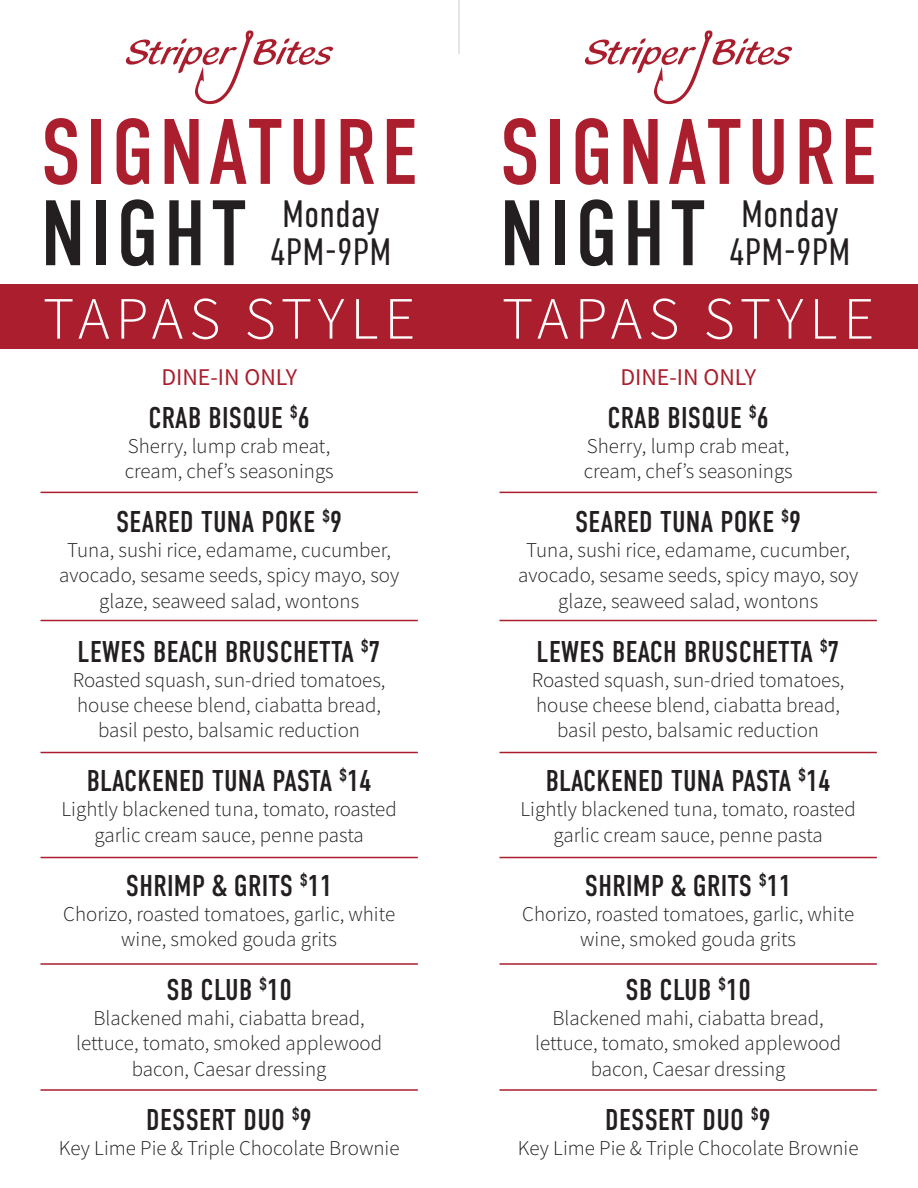
<style>
.page{position:relative;width:918px;height:1188px;background:#fff}
.page>*{position:absolute;margin:0;border:0;box-sizing:border-box;transform-origin:0 0}
.t1{font:92.7px "DIN Condensed";letter-spacing:.05em;color:#aa1e2d}
.t2{font:92.7px "DIN Condensed";letter-spacing:.055em;color:#231f20}
.t3{font:60px "Source Sans Variable";letter-spacing:.095em;color:#fff}
.t4{font:300 38.1px/38.1px "DIN Condensed";color:#231f20;text-align:center}
.t5{font:30px "DIN Condensed";letter-spacing:.01em;color:#231f20}
.t6{font:24px "Source Sans Variable";color:#aa1e2d}
.t7{font:21px/25.2px "Source Sans Variable";color:#231f20;text-align:center}
</style>
<div class="page">
<div style="left:0;top:284px;width:459px;height:65px;background:#aa1e2d"></div>
<hr style="left:40px;top:492px;width:378px;height:1px;background:#aa1e2d">
<hr style="left:40px;top:620px;width:378px;height:1px;background:#aa1e2d">
<hr style="left:40px;top:752px;width:378px;height:1px;background:#aa1e2d">
<hr style="left:40px;top:857px;width:378px;height:1px;background:#aa1e2d">
<hr style="left:40px;top:963px;width:378px;height:2px;background:#aa1e2d">
<hr style="left:40px;top:1089px;width:378px;height:2px;background:#aa1e2d">
<svg style="left:126px;top:30px;width:207px;height:74px"></svg>
<div style="left:459px;top:284px;width:459px;height:65px;background:#aa1e2d"></div>
<hr style="left:500px;top:492px;width:377px;height:1px;background:#aa1e2d">
<hr style="left:500px;top:620px;width:377px;height:1px;background:#aa1e2d">
<hr style="left:500px;top:752px;width:377px;height:1px;background:#aa1e2d">
<hr style="left:500px;top:857px;width:377px;height:1px;background:#aa1e2d">
<hr style="left:500px;top:963px;width:377px;height:2px;background:#aa1e2d">
<hr style="left:500px;top:1089px;width:377px;height:2px;background:#aa1e2d">
<svg style="left:585px;top:30px;width:207px;height:74px"></svg>
<hr style="left:458px;top:0;width:2px;height:54px;background:#dcdddf">
<h1 class="t1" style="left:40px;top:100px;width:379px">SIGNATURE</h1>
<h1 class="t2" style="left:40px;top:182px;width:208px">NIGHT</h1>
<h3 class="t4" style="left:270px;top:195px;width:123px">Monday<br>4PM-9PM</h3>
<h2 class="t3" style="left:43px;top:282px;width:374px">TAPAS STYLE</h2>
<p class="t6" style="left:161px;top:363px;width:137px">DINE-IN ONLY</p>
<h3 class="t5" style="left:149px;top:401px;width:163px">CRAB BISQUE <sup>$</sup>6</h3>
<p class="t7" style="left:125px;top:433px;width:211px;text-align:left">Sherry, lump crab meat, cream, chef’s seasonings</p>
<h3 class="t5" style="left:116px;top:505px;width:228px">SEARED TUNA POKE <sup>$</sup>9</h3>
<p class="t7" style="left:59px;top:538px;width:342px">Tuna, sushi rice, edamame, cucumber, avocado, sesame seeds, spicy mayo, soy glaze, seaweed salad, wontons</p>
<h3 class="t5" style="left:78px;top:635px;width:305px">LEWES BEACH BRUSCHETTA <sup>$</sup>7</h3>
<p class="t7" style="left:73px;top:667px;width:314px">Roasted squash, sun-dried tomatoes, house cheese blend, ciabatta bread, basil pesto, balsamic reduction</p>
<h3 class="t5" style="left:87px;top:764px;width:287px">BLACKENED TUNA PASTA <sup>$</sup>14</h3>
<p class="t7" style="left:61px;top:797px;width:337px">Lightly blackened tuna, tomato, roasted garlic cream sauce, penne pasta</p>
<h3 class="t5" style="left:126px;top:869px;width:208px">SHRIMP &amp; GRITS <sup>$</sup>11</h3>
<p class="t7" style="left:63px;top:901px;width:334px">Chorizo, roasted tomatoes, garlic, white wine, smoked gouda grits</p>
<h3 class="t5" style="left:167px;top:973px;width:127px">SB CLUB <sup>$</sup>10</h3>
<p class="t7" style="left:76px;top:1006px;width:308px">Blackened mahi, ciabatta bread, lettuce, tomato, smoked applewood bacon, Caesar dressing</p>
<h3 class="t5" style="left:146px;top:1103px;width:167px">DESSERT DUO <sup>$</sup>9</h3>
<p class="t7" style="left:59px;top:1135px;width:342px">Key Lime Pie &amp; Triple Chocolate Brownie</p>
<h1 class="t1" style="left:500px;top:100px;width:379px">SIGNATURE</h1>
<h1 class="t2" style="left:500px;top:182px;width:208px">NIGHT</h1>
<h3 class="t4" style="left:729px;top:195px;width:123px">Monday<br>4PM-9PM</h3>
<h2 class="t3" style="left:502px;top:282px;width:374px">TAPAS STYLE</h2>
<p class="t6" style="left:620px;top:363px;width:137px">DINE-IN ONLY</p>
<h3 class="t5" style="left:608px;top:401px;width:163px">CRAB BISQUE <sup>$</sup>6</h3>
<p class="t7" style="left:584px;top:433px;width:211px;text-align:left">Sherry, lump crab meat, cream, chef’s seasonings</p>
<h3 class="t5" style="left:575px;top:505px;width:228px">SEARED TUNA POKE <sup>$</sup>9</h3>
<p class="t7" style="left:518px;top:538px;width:342px">Tuna, sushi rice, edamame, cucumber, avocado, sesame seeds, spicy mayo, soy glaze, seaweed salad, wontons</p>
<h3 class="t5" style="left:537px;top:635px;width:305px">LEWES BEACH BRUSCHETTA <sup>$</sup>7</h3>
<p class="t7" style="left:532px;top:667px;width:314px">Roasted squash, sun-dried tomatoes, house cheese blend, ciabatta bread, basil pesto, balsamic reduction</p>
<h3 class="t5" style="left:546px;top:764px;width:287px">BLACKENED TUNA PASTA <sup>$</sup>14</h3>
<p class="t7" style="left:520px;top:797px;width:337px">Lightly blackened tuna, tomato, roasted garlic cream sauce, penne pasta</p>
<h3 class="t5" style="left:585px;top:869px;width:208px">SHRIMP &amp; GRITS <sup>$</sup>11</h3>
<p class="t7" style="left:522px;top:901px;width:334px">Chorizo, roasted tomatoes, garlic, white wine, smoked gouda grits</p>
<h3 class="t5" style="left:626px;top:973px;width:127px">SB CLUB <sup>$</sup>10</h3>
<p class="t7" style="left:535px;top:1006px;width:308px">Blackened mahi, ciabatta bread, lettuce, tomato, smoked applewood bacon, Caesar dressing</p>
<h3 class="t5" style="left:605px;top:1103px;width:167px">DESSERT DUO <sup>$</sup>9</h3>
<p class="t7" style="left:518px;top:1135px;width:342px">Key Lime Pie &amp; Triple Chocolate Brownie</p>
</div>
